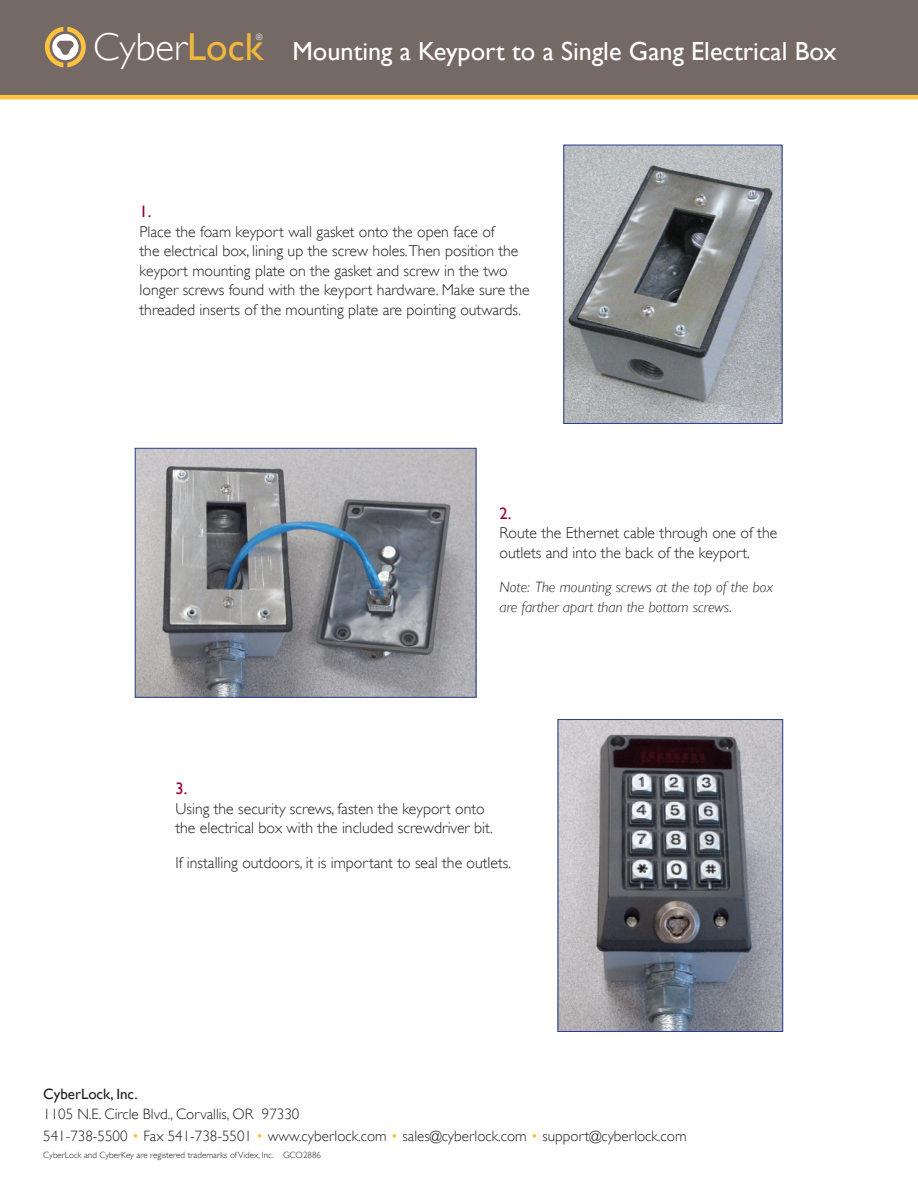
<style>
.page{position:relative;width:918px;height:1188px;background:#fff}
.page>*{position:absolute;margin:0;border:0;box-sizing:border-box;transform-origin:0 0}
.t1{font:300 38.85px "Gill Sans";color:#fff}
.t2{font:26.25px "Gill Sans";color:#fff}
.t3{font:16.5px "Gill Sans";color:#9a012f}
.t4{font:300 15.75px/19.5px "Gill Sans";color:#231f20}
.t5{font:300 15px/22.5px "Gill Sans";color:#231f20}
.t6{font:italic 300 15px/19.5px "Gill Sans";color:#231f20}
.t7{font:15px "Gill Sans";color:#231f20}
.t8{font:300 9px "Gill Sans";color:#231f20}
.t9{font:300 8.7px "Gill Sans";color:#fff}
.s1{font-weight:400;color:#f2b83c}
.s2{color:#fec340}
</style>
<div class="page">
<div style="left:0;top:0;width:918px;height:98px;background:#756966"></div>
<hr style="left:0;top:95px;width:918px;height:4px;background:#fec340">
<svg style="left:45px;top:27px;width:41px;height:40px"></svg>
<img style="left:137px;top:450px;width:337px;height:246px">
<div style="left:135px;top:448px;width:341px;height:250px;border:1px solid #253f8e"></div>
<img style="left:566px;top:147px;width:214px;height:275px">
<img style="left:560px;top:721px;width:221px;height:309px">
<div style="left:558px;top:719px;width:225px;height:313px;border:1px solid #253f8e"></div>
<h1 class="t1" style="left:93px;top:25px;width:172px">Cyber<span class="s1">Lock</span></h1>
<p class="t9" style="left:256px;top:32px;width:8px">®</p>
<h2 class="t2" style="left:292px;top:36px;width:546px">Mounting a Keyport to a Single Gang Electrical Box</h2>
<p class="t3" style="left:140px;top:202px;width:13px">1.</p>
<p class="t4" style="left:140px;top:222px;width:392px">Place the foam keyport wall gasket onto the open face of<br>the electrical box, lining up the screw holes.Then position the keyport mounting plate on the gasket and screw in the two longer screws found with the keyport hardware. Make sure the threaded inserts of the mounting plate are pointing outwards.</p>
<p class="t3" style="left:500px;top:504px;width:13px">2.</p>
<p class="t4" style="left:500px;top:523px;width:279px">Route the Ethernet cable through one of the outlets and into the back of the keyport.</p>
<p class="t6" style="left:500px;top:578px;width:275px">Note: The mounting screws at the top of the box are farther apart than the bottom screws.</p>
<p class="t3" style="left:176px;top:779px;width:13px">3.</p>
<p class="t4" style="left:176px;top:799px;width:319px">Using the security screws, fasten the keyport onto the electrical box with the included screwdriver bit.</p>
<p class="t4" style="left:176px;top:853px;width:337px">If installing outdoors, it is important to seal the outlets.</p>
<p class="t7" style="left:43px;top:1085px;width:96px">CyberLock, Inc.</p>
<p class="t5" style="left:43px;top:1102px;width:645px">1105 N.E. Circle Blvd., Corvallis, OR 97330<br>541-738-5500 <span class="s2">•</span> Fax 541-738-5501 <span class="s2">•</span> www.cyberlock.com <span class="s2">•</span> sales@cyberlock.com <span class="s2">•</span> support@cyberlock.com</p>
<p class="t8" style="left:43px;top:1149px;width:279px">CyberLock and CyberKey are registered trademarks of Videx, Inc. GCO2886</p>
</div>
